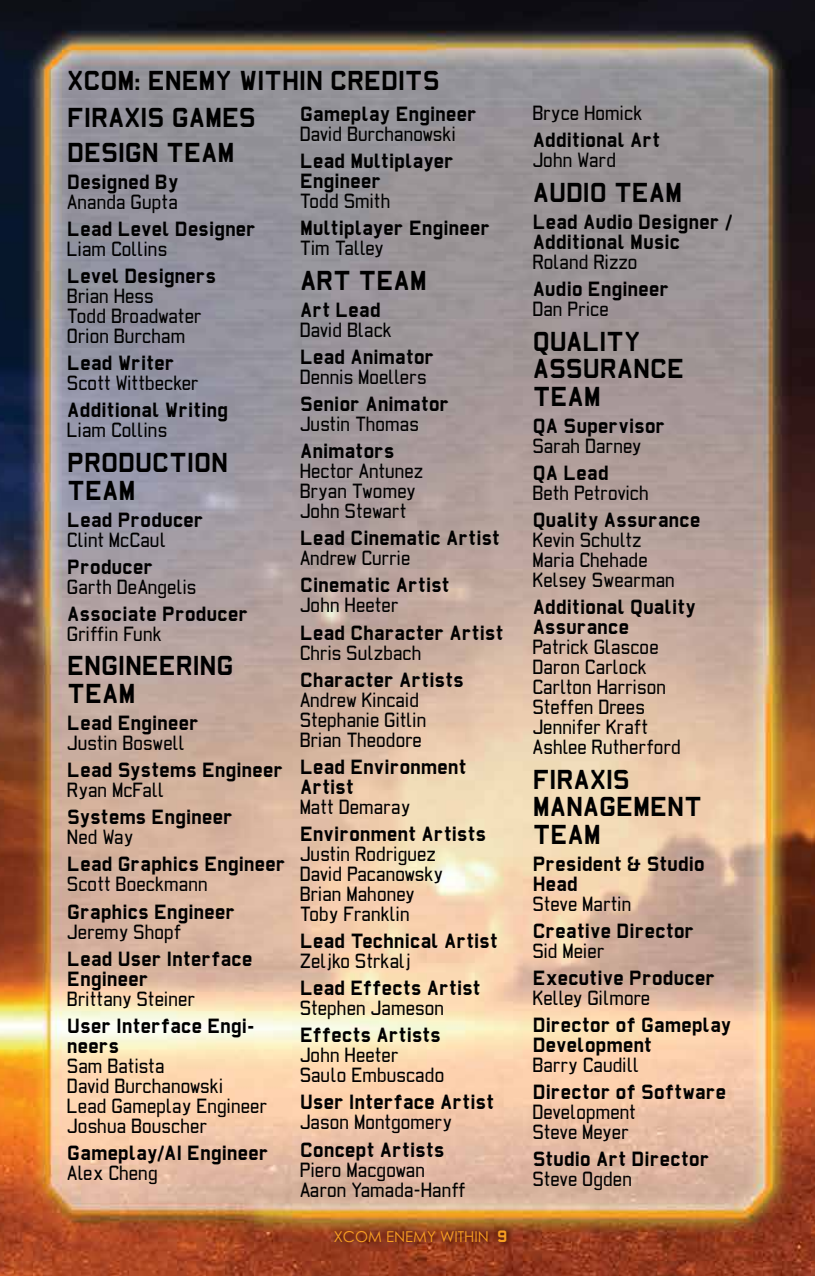
<style>
.page{position:relative;width:815px;height:1276px;background:#fff}
.page>*{position:absolute;margin:0;border:0;box-sizing:border-box;transform-origin:0 0}
.t1{font:700 25px/27.5px "AF Carplates";letter-spacing:-.015em;color:#000}
.t2{font:500 18.75px/20px "AF Carplates";letter-spacing:-.015em;color:#000}
.t3{font:700 18.75px/20px "AF Carplates";letter-spacing:.005em;color:#000}
.t4{font:15px "Century Gothic";color:#f99f22}
.s1{font-family:"AF Carplates";font-weight:700}
</style>
<div class="page">
<img style="left:0;top:0;width:815px;height:1276px">
<div style="left:328px;top:1223px;width:186px;height:26px;background:#000;opacity:.75"></div>
<h1 class="t1" style="left:67px;top:67px;width:374px">XCOM: ENEMY WITHIN CREDITS</h1>
<h1 class="t1" style="left:67px;top:105px;width:31px">Firaxis</h1>
<h1 class="t1" style="left:172px;top:105px;width:34px">Games</h1>
<h1 class="t1" style="left:67px;top:140px;width:33px">Design</h1>
<h1 class="t1" style="left:166px;top:140px;width:35px">Team</h1>
<p class="t3" style="left:67px;top:173px;width:113px">Designed By</p>
<p class="t2" style="left:67px;top:193px;width:113px">Ananda Gupta</p>
<p class="t3" style="left:67px;top:220px;width:190px">Lead Level Designer</p>
<p class="t2" style="left:67px;top:240px;width:102px">Liam Collins</p>
<p class="t3" style="left:67px;top:267px;width:151px">Level Designers</p>
<p class="t2" style="left:67px;top:287px;width:137px">Brian Hess<br>Todd Broadwater<br>Orion Burcham</p>
<p class="t3" style="left:67px;top:354px;width:109px">Lead Writer</p>
<p class="t2" style="left:67px;top:374px;width:134px">Scott Wittbecker</p>
<p class="t3" style="left:67px;top:401px;width:162px">Additional Writing</p>
<p class="t2" style="left:67px;top:421px;width:102px">Liam Collins</p>
<h1 class="t1" style="left:67px;top:450px;width:35px">Production<br>Team</h1>
<p class="t3" style="left:67px;top:510px;width:138px">Lead Producer</p>
<p class="t2" style="left:67px;top:531px;width:101px">Clint McCaul</p>
<p class="t3" style="left:67px;top:557px;width:88px">Producer</p>
<p class="t2" style="left:67px;top:578px;width:131px">Garth DeAngelis</p>
<p class="t3" style="left:67px;top:604px;width:183px">Associate Producer</p>
<p class="t2" style="left:67px;top:625px;width:97px">Griffin Funk</p>
<h1 class="t1" style="left:67px;top:653px;width:35px">Engineering<br>Team</h1>
<p class="t3" style="left:67px;top:713px;width:133px">Lead Engineer</p>
<p class="t2" style="left:67px;top:734px;width:120px">Justin Boswell</p>
<p class="t3" style="left:67px;top:761px;width:218px">Lead Systems Engineer</p>
<p class="t2" style="left:67px;top:781px;width:99px">Ryan McFall</p>
<p class="t3" style="left:67px;top:808px;width:167px">Systems Engineer</p>
<p class="t2" style="left:67px;top:828px;width:68px">Ned Way</p>
<p class="t3" style="left:67px;top:855px;width:220px">Lead Graphics Engineer</p>
<p class="t2" style="left:67px;top:875px;width:143px">Scott Boeckmann</p>
<p class="t3" style="left:67px;top:902px;width:170px">Graphics Engineer</p>
<p class="t2" style="left:67px;top:922px;width:116px">Jeremy Shopf</p>
<p class="t3" style="left:67px;top:949px;width:187px">Lead User Interface<br>Engineer</p>
<p class="t2" style="left:67px;top:989px;width:130px">Brittany Steiner</p>
<p class="t3" style="left:67px;top:1016px;width:189px">User Interface Engi&shy;neers</p>
<p class="t2" style="left:67px;top:1056px;width:202px">Sam Batista<br>David Burchanowski<br>Lead Gameplay Engineer<br>Joshua Bouscher</p>
<p class="t3" style="left:67px;top:1143px;width:203px">Gameplay/AI Engineer</p>
<p class="t2" style="left:67px;top:1164px;width:93px">Alex Cheng</p>
<p class="t3" style="left:300px;top:105px;width:179px">Gameplay Engineer</p>
<p class="t2" style="left:300px;top:125px;width:158px">David Burchanowski</p>
<p class="t3" style="left:300px;top:152px;width:156px">Lead Multiplayer<br>Engineer</p>
<p class="t2" style="left:300px;top:192px;width:92px">Todd Smith</p>
<p class="t3" style="left:300px;top:219px;width:192px">Multiplayer Engineer</p>
<p class="t2" style="left:300px;top:239px;width:86px">Tim Talley</p>
<h1 class="t1" style="left:300px;top:267px;width:94px">Art Team</h1>
<p class="t3" style="left:300px;top:300px;width:82px">Art Lead</p>
<p class="t2" style="left:300px;top:321px;width:94px">David Black</p>
<p class="t3" style="left:300px;top:347px;width:136px">Lead Animator</p>
<p class="t2" style="left:300px;top:368px;width:129px">Dennis Moellers</p>
<p class="t3" style="left:300px;top:395px;width:151px">Senior Animator</p>
<p class="t2" style="left:300px;top:415px;width:121px">Justin Thomas</p>
<p class="t3" style="left:300px;top:442px;width:96px">Animators</p>
<p class="t2" style="left:300px;top:462px;width:125px">Hector Antunez<br>Bryan Twomey<br>John Stewart</p>
<p class="t3" style="left:300px;top:529px;width:202px">Lead Cinematic Artist</p>
<p class="t2" style="left:300px;top:549px;width:113px">Andrew Currie</p>
<p class="t3" style="left:300px;top:576px;width:151px">Cinematic Artist</p>
<p class="t2" style="left:300px;top:596px;width:101px">John Heeter</p>
<p class="t3" style="left:300px;top:623px;width:205px">Lead Character Artist</p>
<p class="t2" style="left:300px;top:643px;width:124px">Chris Sulzbach</p>
<p class="t3" style="left:300px;top:670px;width:165px">Character Artists</p>
<p class="t2" style="left:300px;top:690px;width:129px">Andrew Kincaid<br>Stephanie Gitlin<br>Brian Theodore</p>
<p class="t3" style="left:300px;top:757px;width:168px">Lead Environment<br>Artist</p>
<p class="t2" style="left:300px;top:798px;width:113px">Matt Demaray</p>
<p class="t3" style="left:300px;top:824px;width:188px">Environment Artists</p>
<p class="t2" style="left:300px;top:845px;width:145px">Justin Rodriguez<br>David Pacanowsky<br>Brian Mahoney<br>Toby Franklin</p>
<p class="t3" style="left:300px;top:931px;width:200px">Lead Technical Artist</p>
<p class="t2" style="left:300px;top:952px;width:113px">Zeljko Strkalj</p>
<p class="t3" style="left:300px;top:978px;width:182px">Lead Effects Artist</p>
<p class="t2" style="left:300px;top:999px;width:146px">Stephen Jameson</p>
<p class="t3" style="left:300px;top:1026px;width:142px">Effects Artists</p>
<p class="t2" style="left:300px;top:1046px;width:146px">John Heeter<br>Saulo Embuscado</p>
<p class="t3" style="left:300px;top:1093px;width:196px">User Interface Artist</p>
<p class="t2" style="left:300px;top:1113px;width:154px">Jason Montgomery</p>
<p class="t3" style="left:300px;top:1140px;width:146px">Concept Artists</p>
<p class="t2" style="left:300px;top:1160px;width:168px">Piero Macgowan<br>Aaron Yamada-Hanff</p>
<p class="t4" style="left:334px;top:1227px;width:175px">XCOM ENEMY WITHIN <span class="s1">9</span></p>
<p class="t2" style="left:533px;top:104px;width:112px">Bryce Homick</p>
<p class="t3" style="left:533px;top:131px;width:129px">Additional Art</p>
<p class="t2" style="left:533px;top:151px;width:86px">John Ward</p>
<h1 class="t1" style="left:533px;top:179px;width:31px">Audio</h1>
<h1 class="t1" style="left:614px;top:179px;width:35px">Team</h1>
<p class="t3" style="left:533px;top:212px;width:202px">Lead Audio Designer /<br>Additional Music</p>
<p class="t2" style="left:533px;top:253px;width:107px">Roland Rizzo</p>
<p class="t3" style="left:533px;top:280px;width:138px">Audio Engineer</p>
<p class="t2" style="left:533px;top:300px;width:78px">Dan Price</p>
<h1 class="t1" style="left:533px;top:328px;width:35px;text-align:justify">Quality Assurance Team</h1>
<p class="t3" style="left:533px;top:416px;width:134px">QA Supervisor</p>
<p class="t2" style="left:533px;top:437px;width:111px">Sarah Darney</p>
<p class="t3" style="left:533px;top:463px;width:78px">QA Lead</p>
<p class="t2" style="left:533px;top:484px;width:118px">Beth Petrovich</p>
<p class="t3" style="left:533px;top:510px;width:169px">Quality Assurance</p>
<p class="t2" style="left:533px;top:531px;width:144px">Kevin Schultz<br>Maria Chehade<br>Kelsey Swearman</p>
<p class="t3" style="left:533px;top:597px;width:165px">Additional Quality<br>Assurance</p>
<p class="t2" style="left:533px;top:638px;width:150px">Patrick Glascoe<br>Daron Carlock<br>Carlton Harrison<br>Steffen Drees<br>Jennifer Kraft<br>Ashlee Rutherford</p>
<h1 class="t1" style="left:533px;top:766px;width:35px">Firaxis<br>Management<br>Team</h1>
<p class="t3" style="left:533px;top:854px;width:174px">President &amp; Studio<br>Head</p>
<p class="t2" style="left:533px;top:895px;width:101px">Steve Martin</p>
<p class="t3" style="left:533px;top:921px;width:163px">Creative Director</p>
<p class="t2" style="left:533px;top:942px;width:74px">Sid Meier</p>
<p class="t3" style="left:533px;top:968px;width:184px">Executive Producer</p>
<p class="t2" style="left:533px;top:989px;width:120px">Kelley Gilmore</p>
<p class="t3" style="left:533px;top:1015px;width:200px">Director of Gameplay<br>Development</p>
<p class="t2" style="left:533px;top:1056px;width:109px">Barry Caudill</p>
<p class="t3" style="left:533px;top:1083px;width:195px">Director of Software</p>
<p class="t2" style="left:533px;top:1103px;width:105px">Development<br>Steve Meyer</p>
<p class="t3" style="left:533px;top:1150px;width:178px">Studio Art Director</p>
<p class="t2" style="left:533px;top:1170px;width:101px">Steve Ogden</p>
</div>
